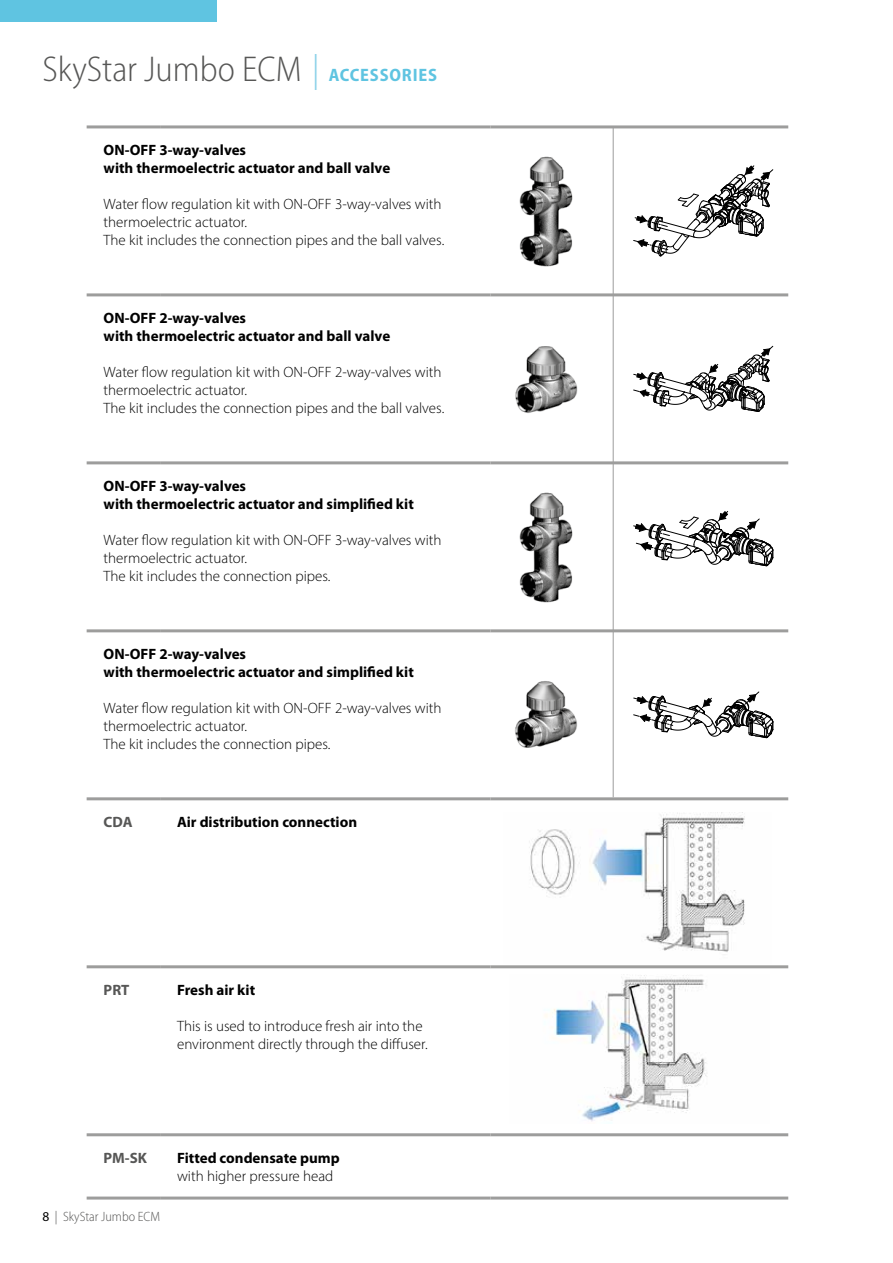
<style>
.page{position:relative;width:893px;height:1263px;background:#fff}
.page>*{position:absolute;margin:0;border:0;box-sizing:border-box;transform-origin:0 0}
.t1{font:300 semi-condensed 36px "Myriad Pro";color:#575756}
.t2{font:700 semi-condensed 18px "Myriad Pro";letter-spacing:.045em;color:#5fc4e1}
.t3{font:300 15px/18px "Myriad Pro";color:#000}
.t4{font:700 15px/18px "Myriad Pro";color:#000}
.t5{font:700 15px "Myriad Pro";color:#575756}
.t6{font:300 semi-condensed 13.5px "Myriad Pro";color:#575756}
.s1{font-weight:300;font-size:36px;color:#8bd1e8}
.s2{font-weight:400;font-stretch:normal;color:#000}
</style>
<div class="page">
<hr style="left:87px;top:125px;width:73px;height:3px;background:#9d9d9c">
<hr style="left:160px;top:125px;width:331px;height:3px;background:#9d9d9c">
<hr style="left:491px;top:125px;width:297px;height:3px;background:#9d9d9c">
<hr style="left:87px;top:293px;width:73px;height:3px;background:#9d9d9c">
<hr style="left:160px;top:293px;width:331px;height:3px;background:#9d9d9c">
<hr style="left:491px;top:293px;width:297px;height:3px;background:#9d9d9c">
<hr style="left:87px;top:461px;width:73px;height:3px;background:#9d9d9c">
<hr style="left:160px;top:461px;width:331px;height:3px;background:#9d9d9c">
<hr style="left:491px;top:461px;width:297px;height:3px;background:#9d9d9c">
<hr style="left:87px;top:629px;width:73px;height:3px;background:#9d9d9c">
<hr style="left:160px;top:629px;width:331px;height:3px;background:#9d9d9c">
<hr style="left:491px;top:629px;width:297px;height:3px;background:#9d9d9c">
<hr style="left:87px;top:797px;width:73px;height:3px;background:#9d9d9c">
<hr style="left:160px;top:797px;width:331px;height:3px;background:#9d9d9c">
<hr style="left:491px;top:797px;width:297px;height:3px;background:#9d9d9c">
<hr style="left:87px;top:965px;width:73px;height:3px;background:#9d9d9c">
<hr style="left:160px;top:965px;width:331px;height:3px;background:#9d9d9c">
<hr style="left:491px;top:965px;width:297px;height:3px;background:#9d9d9c">
<hr style="left:87px;top:1133px;width:73px;height:3px;background:#9d9d9c">
<hr style="left:160px;top:1133px;width:331px;height:3px;background:#9d9d9c">
<hr style="left:491px;top:1133px;width:297px;height:3px;background:#9d9d9c">
<hr style="left:87px;top:1196px;width:73px;height:3px;background:#9d9d9c">
<hr style="left:160px;top:1196px;width:331px;height:3px;background:#9d9d9c">
<hr style="left:491px;top:1196px;width:297px;height:3px;background:#9d9d9c">
<img style="left:519px;top:130px;width:94px;height:162px">
<svg style="left:633px;top:165px;width:140px;height:91px"></svg>
<img style="left:515px;top:298px;width:98px;height:162px">
<svg style="left:633px;top:346px;width:140px;height:66px"></svg>
<img style="left:519px;top:466px;width:94px;height:162px">
<svg style="left:633px;top:511px;width:140px;height:55px"></svg>
<img style="left:515px;top:634px;width:98px;height:162px">
<svg style="left:633px;top:692px;width:141px;height:46px"></svg>
<img style="left:529px;top:813px;width:216px;height:139px">
<img style="left:545px;top:975px;width:162px;height:147px">
<hr style="left:613px;top:128px;width:1px;height:669px;background:#9d9d9c">
<div style="left:0;top:0;width:217px;height:21px;background:#5fc4e1"></div>
<h1 class="t1" style="left:43px;top:47px;width:261px">SkyStar Jumbo ECM</h1>
<p class="t2" style="left:312px;top:63px;width:126px"><span class="s1">|</span> ACCESSORIES</p>
<p class="t4" style="left:104px;top:141px;width:288px">ON-OFF 3-way-valves<br>with thermoelectric actuator and ball valve</p>
<p class="t3" style="left:104px;top:195px;width:342px">Water flow regulation kit with ON-OFF 3-way-valves with thermoelectric actuator.<br>The kit includes the connection pipes and the ball valves.</p>
<p class="t4" style="left:104px;top:309px;width:288px">ON-OFF 2-way-valves<br>with thermoelectric actuator and ball valve</p>
<p class="t3" style="left:104px;top:363px;width:342px">Water flow regulation kit with ON-OFF 2-way-valves with thermoelectric actuator.<br>The kit includes the connection pipes and the ball valves.</p>
<p class="t4" style="left:104px;top:477px;width:312px">ON-OFF 3-way-valves<br>with thermoelectric actuator and simplified kit</p>
<p class="t3" style="left:104px;top:531px;width:339px">Water flow regulation kit with ON-OFF 3-way-valves with thermoelectric actuator.<br>The kit includes the connection pipes.</p>
<p class="t4" style="left:104px;top:645px;width:312px">ON-OFF 2-way-valves<br>with thermoelectric actuator and simplified kit</p>
<p class="t3" style="left:104px;top:699px;width:339px">Water flow regulation kit with ON-OFF 2-way-valves with thermoelectric actuator.<br>The kit includes the connection pipes.</p>
<p class="t5" style="left:104px;top:812px;width:30px">CDA</p>
<p class="t4" style="left:177px;top:812px;width:182px">Air distribution connection</p>
<p class="t5" style="left:104px;top:980px;width:27px">PRT</p>
<p class="t4" style="left:177px;top:980px;width:80px">Fresh air kit</p>
<p class="t3" style="left:177px;top:1017px;width:252px">This is used to introduce fresh air into the environment directly through the diffuser.</p>
<p class="t5" style="left:104px;top:1148px;width:45px">PM-SK</p>
<p class="t4" style="left:177px;top:1148px;width:164px">Fitted condensate pump</p>
<p class="t3" style="left:177px;top:1167px;width:158px">with higher pressure head</p>
<p class="t6" style="left:43px;top:1208px;width:119px"><span class="s2">8</span> | SkyStar Jumbo ECM</p>
</div>
